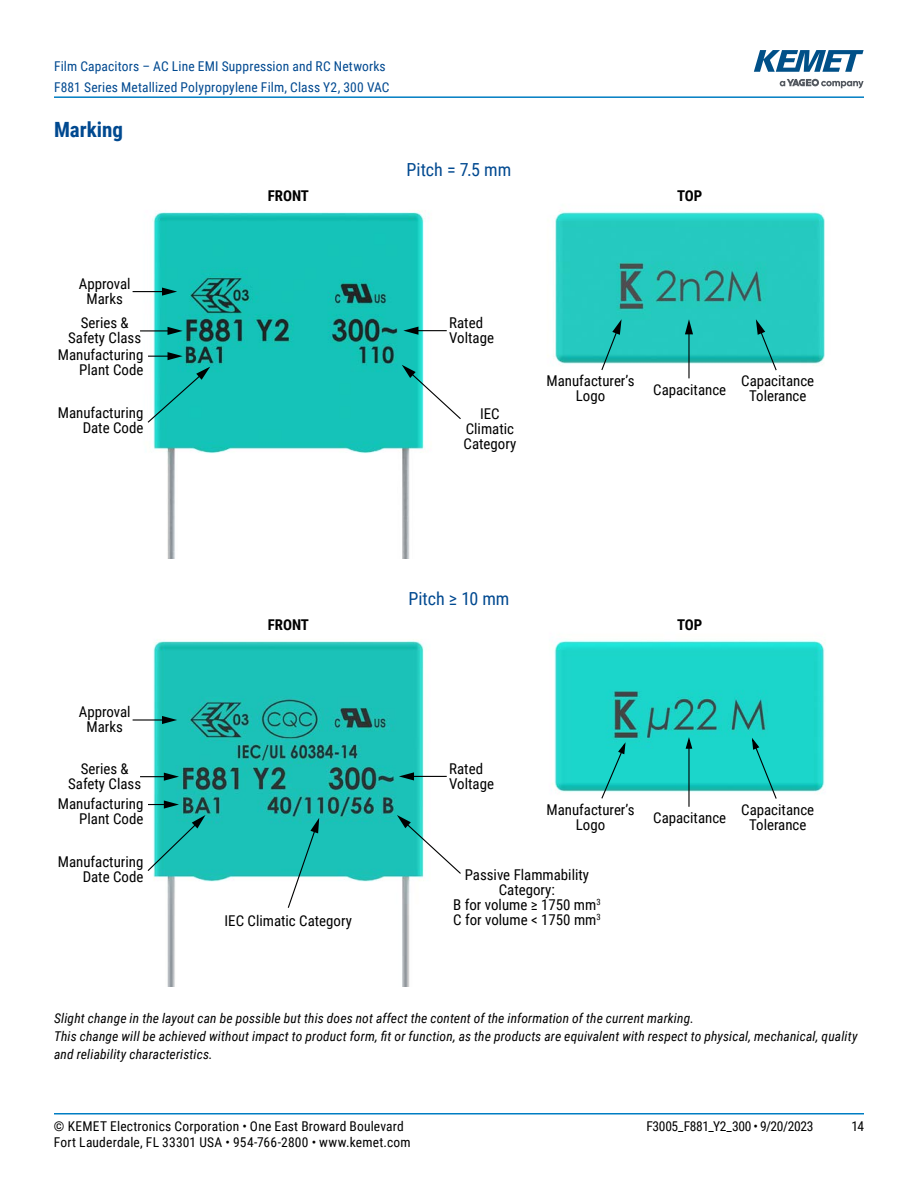
<style>
.page{position:relative;width:918px;height:1188px;background:#fff}
.page>*{position:absolute;margin:0;border:0;box-sizing:border-box;transform-origin:0 0}
.t1{font:700 21px "Roboto Condensed";color:#004990}
.t2{font:18px "Roboto Condensed";color:#004990}
.t3{font:14.85px/14.9px "Roboto Condensed";color:#000;text-align:center}
.t4{font:700 14.85px "Roboto Condensed";color:#000}
.t5{font:italic 13.5px/18px "Roboto Condensed";letter-spacing:.01em;color:#000}
.t6{font:13.5px "Roboto Condensed";letter-spacing:.015em;color:#000}
.t7{font:13.5px/21px "Roboto Condensed";letter-spacing:.015em;color:#004990}
.t8{font:13.5px "Roboto Condensed";letter-spacing:-.025em;color:#000}
</style>
<div class="page">
<hr style="left:54px;top:1113px;width:810px;height:2px;background:#007dc3">
<hr style="left:54px;top:96px;width:810px;height:2px;background:#007dc3">
<svg style="left:780px;top:79px;width:84px;height:9px"></svg>
<svg style="left:754px;top:50px;width:110px;height:22px"></svg>
<img style="left:132px;top:210px;width:315px;height:348px">
<img style="left:555px;top:211px;width:270px;height:168px">
<svg style="left:600px;top:319px;width:22px;height:52px"></svg>
<hr style="left:133px;top:291px;width:32px;height:1px;background:#000">
<svg style="left:162px;top:288px;width:15px;height:8px"></svg>
<hr style="left:688px;top:332px;width:2px;height:46px;background:#000">
<svg style="left:685px;top:319px;width:8px;height:15px"></svg>
<svg style="left:756px;top:319px;width:22px;height:53px"></svg>
<hr style="left:140px;top:330px;width:30px;height:1px;background:#000">
<svg style="left:168px;top:327px;width:15px;height:8px"></svg>
<hr style="left:416px;top:330px;width:31px;height:1px;background:#000">
<svg style="left:403px;top:327px;width:15px;height:8px"></svg>
<svg style="left:402px;top:365px;width:59px;height:55px"></svg>
<svg style="left:148px;top:352px;width:35px;height:8px"></svg>
<svg style="left:146px;top:367px;width:64px;height:57px;background:#32c4bb"></svg>
<img style="left:132px;top:641px;width:315px;height:346px">
<img style="left:552px;top:639px;width:273px;height:153px">
<svg style="left:600px;top:740px;width:27px;height:59px;background:#36cbc2"></svg>
<hr style="left:133px;top:719px;width:32px;height:2px;background:#000">
<svg style="left:162px;top:716px;width:15px;height:8px"></svg>
<hr style="left:688px;top:748px;width:2px;height:59px;background:#000">
<svg style="left:685px;top:734px;width:8px;height:16px"></svg>
<svg style="left:751px;top:735px;width:27px;height:64px;background:#34cbc2"></svg>
<svg style="left:140px;top:773px;width:39px;height:8px"></svg>
<hr style="left:411px;top:776px;width:36px;height:1px;background:#000">
<svg style="left:399px;top:772px;width:15px;height:8px"></svg>
<svg style="left:397px;top:815px;width:64px;height:60px"></svg>
<svg style="left:287px;top:818px;width:32px;height:91px"></svg>
<svg style="left:148px;top:800px;width:31px;height:9px"></svg>
<svg style="left:146px;top:815px;width:59px;height:57px;background:#3ac4bb"></svg>
<p class="t7" style="left:54px;top:55px;width:337px">Film Capacitors – AC Line EMI Suppression and RC Networks<br>F881 Series Metallized Polypropylene Film, Class Y2, 300 VAC</p>
<h1 class="t1" style="left:54px;top:115px;width:71px">Marking</h1>
<p class="t2" style="left:407px;top:157px;width:106px">Pitch = 7.5 mm</p>
<p class="t3" style="left:79px;top:276px;width:53px">Approval<br>Marks</p>
<p class="t4" style="left:268px;top:186px;width:43px">FRONT</p>
<p class="t4" style="left:677px;top:186px;width:27px">TOP</p>
<p class="t3" style="left:68px;top:315px;width:74px">Series &amp;<br>Safety Class</p>
<p class="t3" style="left:449px;top:315px;width:46px;text-align:left">Rated<br>Voltage</p>
<p class="t3" style="left:58px;top:347px;width:87px;text-align:right">Manufacturing<br>Plant Code</p>
<p class="t3" style="left:58px;top:405px;width:87px;text-align:right">Manufacturing<br>Date Code</p>
<p class="t3" style="left:464px;top:406px;width:54px">IEC<br>Climatic<br>Category</p>
<p class="t3" style="left:546px;top:373px;width:90px">Manufacturer’s<br>Logo</p>
<p class="t3" style="left:653px;top:381px;width:74px">Capacitance</p>
<p class="t3" style="left:741px;top:373px;width:74px">Capacitance<br>Tolerance</p>
<p class="t2" style="left:408px;top:586px;width:103px">Pitch ≥ 10 mm</p>
<p class="t3" style="left:79px;top:704px;width:53px">Approval<br>Marks</p>
<p class="t4" style="left:268px;top:614px;width:43px">FRONT</p>
<p class="t4" style="left:677px;top:614px;width:27px">TOP</p>
<p class="t3" style="left:68px;top:761px;width:74px">Series &amp;<br>Safety Class</p>
<p class="t3" style="left:449px;top:761px;width:46px;text-align:left">Rated<br>Voltage</p>
<p class="t3" style="left:58px;top:795px;width:87px;text-align:right">Manufacturing<br>Plant Code</p>
<p class="t3" style="left:58px;top:854px;width:87px;text-align:right">Manufacturing<br>Date Code</p>
<p class="t3" style="left:225px;top:913px;width:129px">IEC Climatic Category</p>
<p class="t3" style="left:546px;top:802px;width:90px">Manufacturer’s<br>Logo</p>
<p class="t3" style="left:453px;top:867px;width:149px">Passive Flammability<br>Category:<br>B for volume ≥ 1750 mm<sup>3<br></sup>C for volume &lt; 1750 mm<sup>3</sup></p>
<p class="t3" style="left:653px;top:810px;width:74px">Capacitance</p>
<p class="t3" style="left:741px;top:802px;width:74px">Capacitance<br>Tolerance</p>
<p class="t5" style="left:54px;top:1009px;width:805px">Slight change in the layout can be possible but this does not affect the content of the information of the current marking.<br>This change will be achieved without impact to product form, fit or function, as the products are equivalent with respect to physical, mechanical, quality and reliability characteristics.</p>
<p class="t6" style="left:54px;top:1116px;width:351px">© KEMET Electronics Corporation • One East Broward Boulevard</p>
<p class="t8" style="left:646px;top:1116px;width:169px">F3005_F881_Y2_300 • 9/20/2023</p>
<p class="t6" style="left:852px;top:1116px;width:14px">14</p>
<p class="t6" style="left:54px;top:1133px;width:358px">Fort Lauderdale, FL 33301 USA • 954-766-2800 • www.kemet.com</p>
</div>
